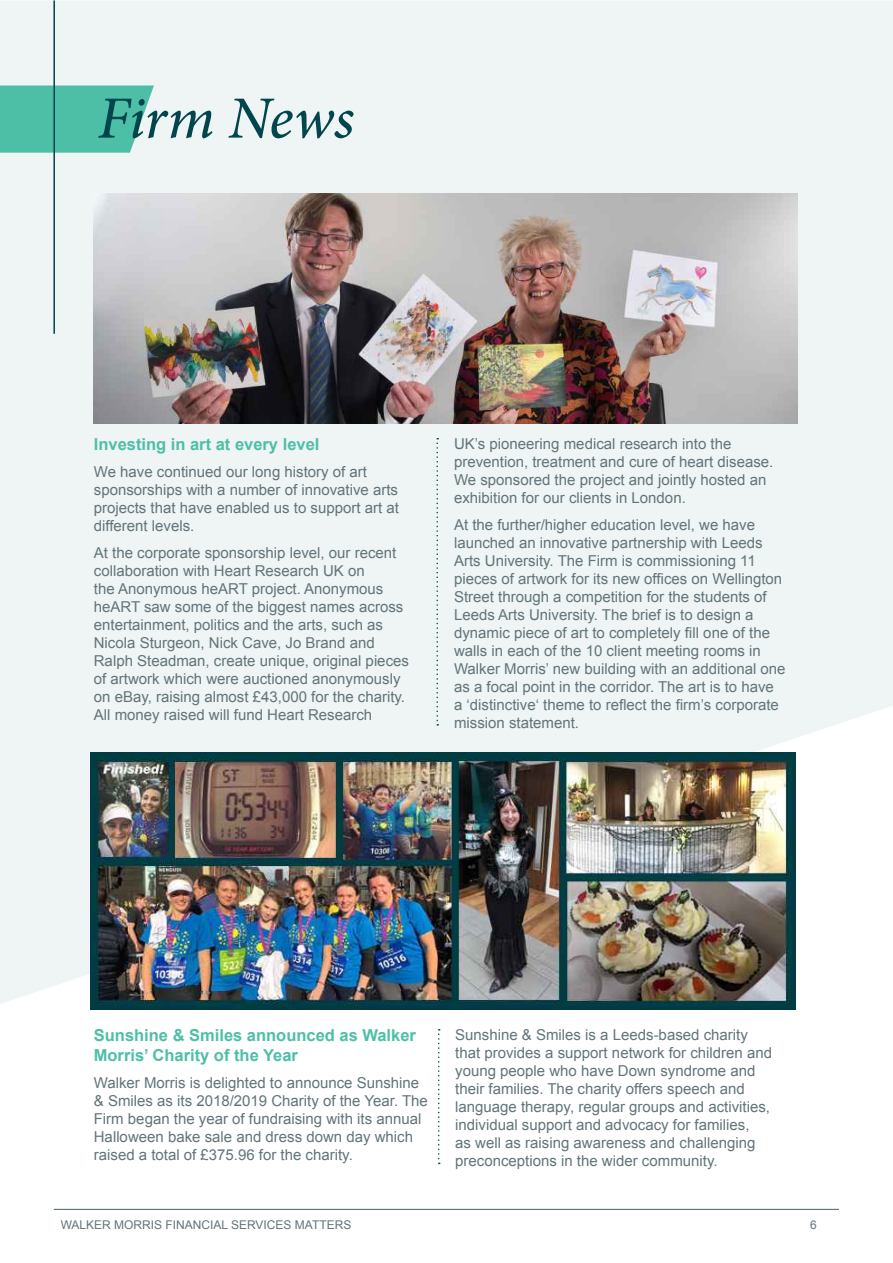
<style>
.page{position:relative;width:893px;height:1263px;background:#fff}
.page>*{position:absolute;margin:0;border:0;box-sizing:border-box;transform-origin:0 0}
.Table_Text{font:italic 500 60px "Minion Pro";letter-spacing:-.005em;color:#00464c}
.Table_Text-2{font:700 16.5px/19.8px "Arial";color:#4ebfa7}
.Table_Text-3{font:15px/18px "Arial";color:#627479}
.Table_Text-4{font:12px "Arial";color:#627479}
</style>
<div class="page">
<div style="left:0;top:1px;width:893px;height:1003px;background:#eff4f5"></div>
<svg style="left:0;top:85px;width:154px;height:68px;background:#5cc3ad"></svg>
<hr style="left:53px;top:0;width:2px;height:334px;background:#00464c">
<img style="left:94px;top:193px;width:703px;height:230px">
<hr style="left:54px;top:1209px;width:785px;height:1px;background:#627479">
<svg style="left:436px;top:438px;width:2px;height:288px"></svg>
<svg style="left:438px;top:1029px;width:2px;height:135px"></svg>
<img style="left:91px;top:753px;width:704px;height:257px">
<p class="Table_Text" style="left:98px;top:77px;width:258px">Firm News</p>
<p class="Table_Text-2" style="left:94px;top:434px;width:227px">Investing in art at every level</p>
<p class="Table_Text-3" style="left:94px;top:463px;width:307px">We have continued our long history of art sponsorships with a number of innovative arts projects that have enabled us to support art at different levels.</p>
<p class="Table_Text-3" style="left:94px;top:544px;width:317px">At the corporate sponsorship level, our recent collaboration with Heart Research UK on<br>the Anonymous heART project. Anonymous heART saw some of the biggest names across entertainment, politics and the arts, such as Nicola Sturgeon, Nick Cave, Jo Brand and Ralph Steadman, create unique, original pieces of artwork which were auctioned anonymously on eBay, raising almost £43,000 for the charity.<br>All money raised will fund Heart Research</p>
<p class="Table_Text-3" style="left:454px;top:434px;width:321px">UK’s pioneering medical research into the prevention, treatment and cure of heart disease.<br>We sponsored the project and jointly hosted an exhibition for our clients in London.</p>
<p class="Table_Text-3" style="left:454px;top:515px;width:333px">At the further/higher education level, we have launched an innovative partnership with Leeds Arts University. The Firm is commissioning 11 pieces of artwork for its new offices on Wellington Street through a competition for the students of Leeds Arts University. The brief is to design a dynamic piece of art to completely fill one of the walls in each of the 10 client meeting rooms in Walker Morris’ new building with an additional one as a focal point in the corridor. The art is to have a ‘distinctive‘ theme to reflect the firm’s corporate mission statement.</p>
<p class="Table_Text-2" style="left:94px;top:1026px;width:324px">Sunshine &amp; Smiles announced as Walker<br>Morris’ Charity of the Year</p>
<p class="Table_Text-3" style="left:94px;top:1074px;width:336px">Walker Morris is delighted to announce Sunshine &amp; Smiles as its 2018/2019 Charity of the Year. The Firm began the year of fundraising with its annual Halloween bake sale and dress down day which raised a total of £375.96 for the charity.</p>
<p class="Table_Text-3" style="left:455px;top:1026px;width:318px">Sunshine &amp; Smiles is a Leeds-based charity that provides a support network for children and young people who have Down syndrome and their families. The charity offers speech and language therapy, regular groups and activities, individual support and advocacy for families,<br>as well as raising awareness and challenging preconceptions in the wider community.</p>
<p class="Table_Text-4" style="left:61px;top:1217px;width:292px">WALKER MORRIS FINANCIAL SERVICES MATTERS</p>
<p class="Table_Text-4" style="left:810px;top:1217px;width:8px">6</p>
</div>
